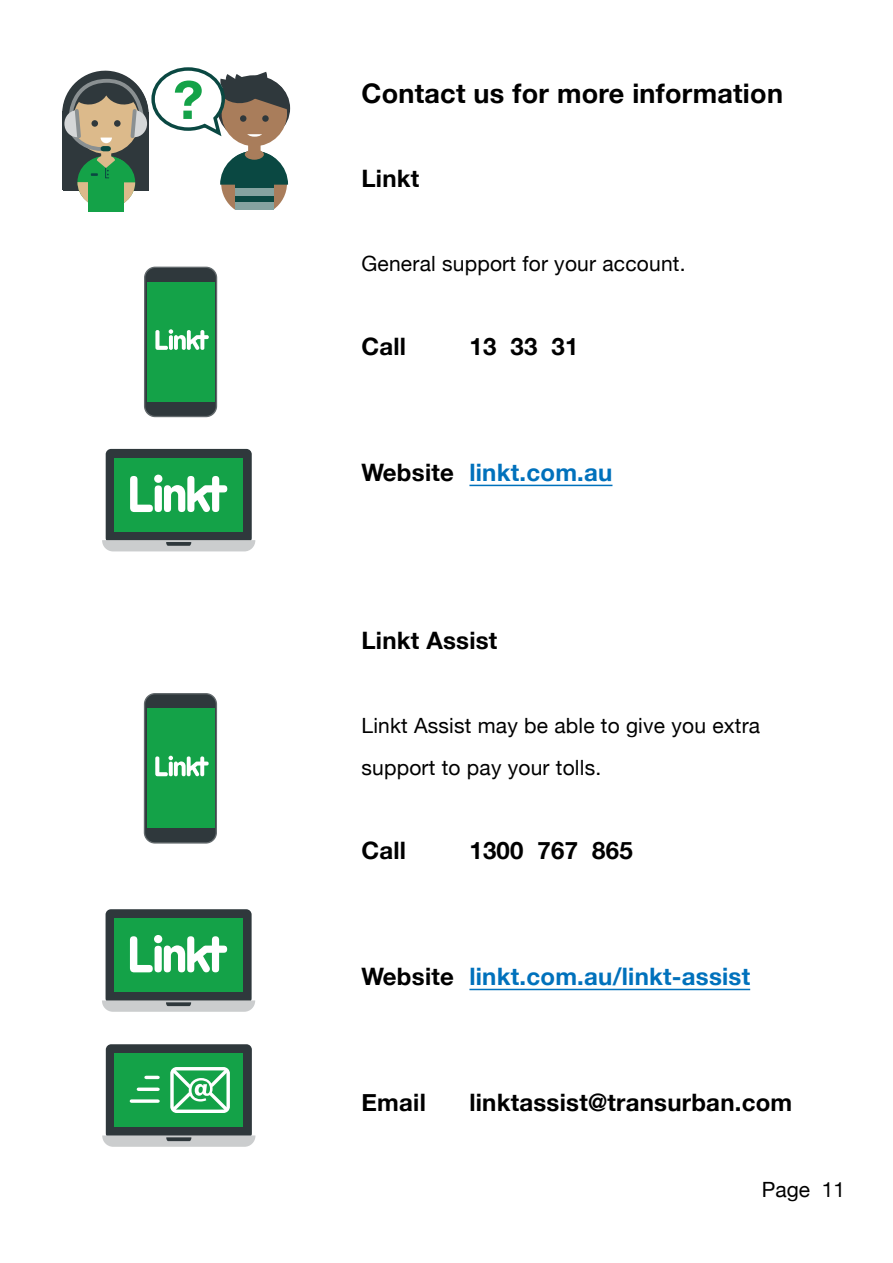
<style>
.page{position:relative;width:893px;height:1263px;background:#fff}
.page>*{position:absolute;margin:0;border:0;box-sizing:border-box;transform-origin:0 0}
.t1{font:700 27px "Helvetica Neue";letter-spacing:.01em;color:#000}
.t2{font:700 24px "Helvetica Neue";letter-spacing:.01em;color:#000}
.t3{font:700 24px "Helvetica Neue";letter-spacing:.01em;color:#0071bc}
.t4{font:21px/42px "Helvetica Neue";letter-spacing:.01em;color:#000}
.s1{color:#000}
</style>
<div class="page">
<div style="left:88px;top:174px;width:35px;height:37px;background:#14a248"></div>
<svg style="left:62px;top:67px;width:228px;height:143px"></svg>
<svg style="left:144px;top:267px;width:73px;height:150px;background:#2a8f51"></svg>
<div style="left:106px;top:449px;width:146px;height:94px;background:#2f383c;border-radius:5px"></div>
<svg style="left:102px;top:540px;width:153px;height:11px;background:#c2c4c5"></svg>
<div style="left:115px;top:458px;width:128px;height:74px;background:#14a248"></div>
<svg style="left:130px;top:475px;width:97px;height:37px"></svg>
<svg style="left:144px;top:693px;width:73px;height:151px;background:#2b8f52"></svg>
<div style="left:106px;top:1044px;width:146px;height:95px;background:#2f383c;border-radius:5px"></div>
<svg style="left:102px;top:1135px;width:153px;height:12px;background:#bfc2c3"></svg>
<div style="left:115px;top:1053px;width:128px;height:74px;background:#14a248"></div>
<svg style="left:170px;top:1067px;width:60px;height:46px"></svg>
<svg style="left:146px;top:1076px;width:12px;height:3px"></svg>
<svg style="left:138px;top:1087px;width:20px;height:4px"></svg>
<svg style="left:131px;top:1099px;width:27px;height:4px"></svg>
<div style="left:106px;top:909px;width:146px;height:95px;background:#2f383c;border-radius:5px"></div>
<svg style="left:102px;top:1000px;width:153px;height:12px;background:#c0c2c3"></svg>
<div style="left:114px;top:918px;width:129px;height:74px;background:#14a248"></div>
<svg style="left:130px;top:935px;width:97px;height:37px"></svg>
<hr style="left:469px;top:485px;width:143px;height:1px;background:#0071bc">
<hr style="left:469px;top:989px;width:281px;height:1px;background:#0071bc">
<p class="t1" style="left:361px;top:72px;width:423px">Contact us for more information</p>
<p class="t2" style="left:361px;top:159px;width:59px">Linkt</p>
<p class="t4" style="left:361px;top:244px;width:326px">General support for your account.</p>
<p class="t2" style="left:361px;top:327px;width:46px">Call</p>
<p class="t2" style="left:469px;top:327px;width:110px">13 33 31</p>
<p class="t3" style="left:361px;top:453px;width:253px"><span class="s1">Website</span> linkt.com.au</p>
<p class="t2" style="left:361px;top:621px;width:137px">Linkt Assist</p>
<p class="t4" style="left:361px;top:706px;width:400px">Linkt Assist may be able to give you extra support to pay your tolls.</p>
<p class="t2" style="left:361px;top:831px;width:46px">Call</p>
<p class="t2" style="left:469px;top:831px;width:165px">1300 767 865</p>
<p class="t3" style="left:361px;top:957px;width:390px"><span class="s1">Website</span> linkt.com.au/linkt-assist</p>
<p class="t2" style="left:361px;top:1083px;width:66px">Email</p>
<p class="t2" style="left:469px;top:1083px;width:324px">linktassist@transurban.com</p>
<p class="t4" style="left:762px;top:1170px;width:85px">Page 11</p>
</div>
